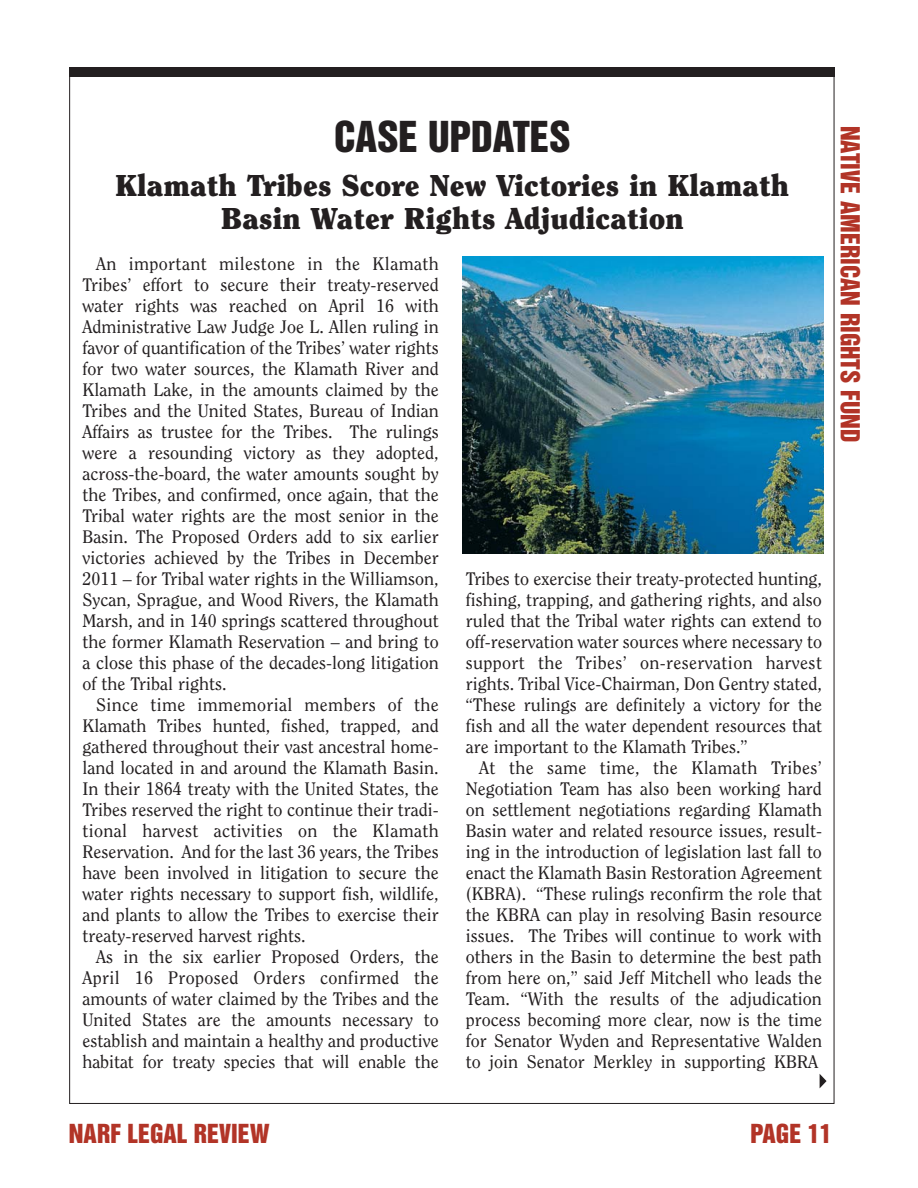
<style>
.page{position:relative;width:918px;height:1188px;background:#fff}
.page>*{position:absolute;margin:0;border:0;box-sizing:border-box;transform-origin:0 0}
.t1{font:39px "Helvetica Inserat";letter-spacing:-.005em;color:#231f20}
.t2{font:900 30px/33px "Clearface";color:#231f20;text-align:center}
.t3{font:24px "Helvetica Inserat";color:#b23427}
.t4{font:18px/21px "Clearface";color:#231f20;text-align:justify}
</style>
<div class="page">
<div style="left:69px;top:68px;width:765px;height:9px;background:#231f20"></div>
<svg style="left:820px;top:1074px;width:7px;height:14px"></svg>
<img style="left:463px;top:256px;width:361px;height:298px">
<h1 class="t1" style="left:334px;top:121px;width:238px">CASE UPDATES</h1>
<h2 class="t2" style="left:115px;top:171px;width:676px">Klamath Tribes Score New Victories in Klamath<br>Basin Water Rights Adjudication</h2>
<p class="t4" style="left:82px;top:254px;width:358px;text-indent:14px">An important milestone in the Klamath Tribes’ effort to secure their treaty-reserved water rights was reached on April 16 with Administrative Law Judge Joe L. Allen ruling in favor of quantification of the Tribes’ water rights for two water sources, the Klamath River and Klamath Lake, in the amounts claimed by the Tribes and the United States, Bureau of Indian Affairs as trustee for the Tribes. The rulings were a resounding victory as they adopted, across-the-board, the water amounts sought by the Tribes, and confirmed, once again, that the Tribal water rights are the most senior in the Basin. The Proposed Orders add to six earlier victories achieved by the Tribes in December 2011 – for Tribal water rights in the Williamson, Sycan, Sprague, and Wood Rivers, the Klamath Marsh, and in 140 springs scattered throughout the former Klamath Reservation – and bring to a close this phase of the decades-long litigation of the Tribal rights.</p>
<p class="t4" style="left:82px;top:695px;width:358px;text-indent:14px">Since time immemorial members of the Klamath Tribes hunted, fished, trapped, and gathered throughout their vast ancestral home&shy;land located in and around the Klamath Basin.<br>In their 1864 treaty with the United States, the Tribes reserved the right to continue their tradi&shy;tional harvest activities on the Klamath Reservation. And for the last 36 years, the Tribes have been involved in litigation to secure the water rights necessary to support fish, wildlife, and plants to allow the Tribes to exercise their treaty-reserved harvest rights.</p>
<p class="t4" style="left:82px;top:947px;width:358px;text-indent:14px">As in the six earlier Proposed Orders, the April 16 Proposed Orders confirmed the amounts of water claimed by the Tribes and the United States are the amounts necessary to establish and maintain a healthy and productive habitat for treaty species that will enable the</p>
<p class="t4" style="left:466px;top:570px;width:358px">Tribes to exercise their treaty-protected hunting, fishing, trapping, and gathering rights, and also ruled that the Tribal water rights can extend to off-reservation water sources where necessary to support the Tribes’ on-reservation harvest rights. Tribal Vice-Chairman, Don Gentry stated, “These rulings are definitely a victory for the fish and all the water dependent resources that are important to the Klamath Tribes.”</p>
<p class="t4" style="left:466px;top:759px;width:358px;text-indent:14px">At the same time, the Klamath Tribes’ Negotiation Team has also been working hard on settlement negotiations regarding Klamath Basin water and related resource issues, result&shy;ing in the introduction of legislation last fall to enact the Klamath Basin Restoration Agreement (KBRA). “These rulings reconfirm the role that the KBRA can play in resolving Basin resource issues. The Tribes will continue to work with others in the Basin to determine the best path from here on,” said Jeff Mitchell who leads the Team. “With the results of the adjudication process becoming more clear, now is the time for Senator Wyden and Representative Walden to join Senator Merkley in supporting KBRA</p>
<h3 class="t3" style="left:860px;top:126px;width:318px;rotate:90deg">NATIVE AMERICAN RIGHTS FUND</h3>
<h3 class="t3" style="left:69px;top:1124px;width:202px">NARF LEGAL REVIEW</h3>
<h3 class="t3" style="left:750px;top:1124px;width:83px">PAGE 11</h3>
</div>
